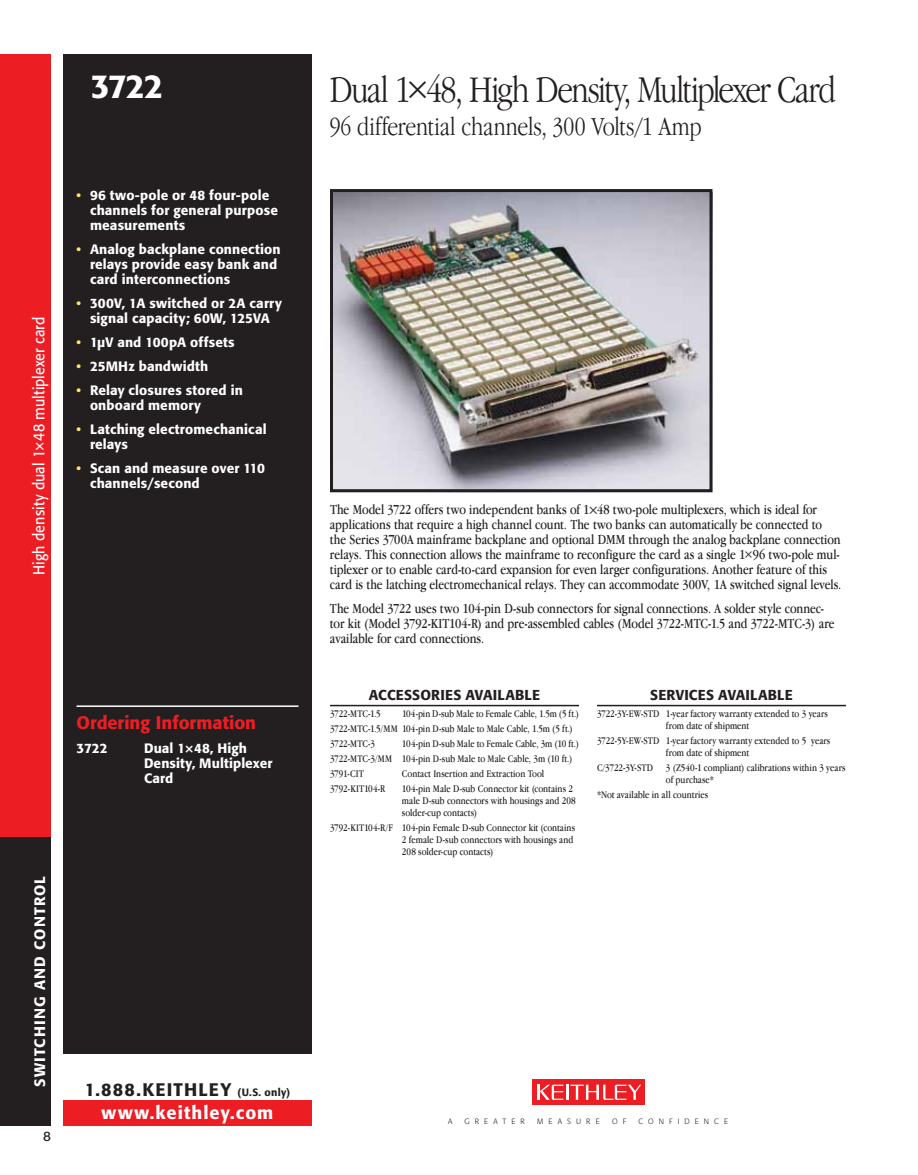
<style>
.page{position:relative;width:918px;height:1175px;background:#fff}
.page>*{position:absolute;margin:0;border:0;box-sizing:border-box;transform-origin:0 0}
.t1{font:300 condensed 39px "Garamond IT Cby BT";letter-spacing:-.035em;color:#231f20}
.t2{font:500 33px "Formata";color:#fff}
.t3{font:300 condensed 27px "Garamond IT Cby BT";letter-spacing:-.005em;color:#231f20}
.t4{font:500 18px "Formata";letter-spacing:.065em;color:#231f20}
.t5{font:500 18px "Formata";letter-spacing:-.005em;color:#ed1d24}
.t6{font:500 18px "Formata";letter-spacing:.06em;color:#fff}
.t7{font:15.75px "Formata";letter-spacing:.005em;color:#fff;scale:.9 1}
.t8{font:500 15px "Formata";letter-spacing:.075em;color:#fff}
.t9{font:condensed 14.25px/15px "Garamond IT Cby BT";color:#231f20}
.t10{font:500 14.25px "Formata";color:#231f20}
.t11{font:500 13.5px/15px "Formata";letter-spacing:.01em;color:#fff}
.t12{font:13.5px "Formata";color:#231f20}
.t13{font:condensed 10.5px/12px "Garamond IT Cby BT";color:#231f20}
.t14{font:300 7.65px "Formata";letter-spacing:.67em;color:#231f20}
.s1{color:#ffe76e}
.s2{font-family:"Myriad Pro";font-stretch:normal}
.s3{font-size:10.5px}
</style>
<div class="page">
<div style="left:63px;top:1100px;width:249px;height:25px;background:#ed1d24"></div>
<div style="left:0;top:54px;width:51px;height:783px;background:#ed1d24"></div>
<div style="left:63px;top:54px;width:249px;height:999px;background:#231f20"></div>
<div style="left:0;top:837px;width:51px;height:288px;background:#231f20"></div>
<div style="left:532px;top:1079px;width:113px;height:25px;background:#ed1d24"></div>
<svg style="left:537px;top:1084px;width:104px;height:15px"></svg>
<img style="left:334px;top:193px;width:375px;height:295px">
<div style="left:330px;top:189px;width:383px;height:303px;border:3px solid #231f20"></div>
<hr style="left:76px;top:705px;width:222px;height:2px;background:#fff">
<hr style="left:330px;top:705px;width:249px;height:1px;background:#231f20">
<hr style="left:597px;top:705px;width:249px;height:1px;background:#231f20">
<h3 class="t7" style="left:29px;top:575px;width:288px;rotate:-90deg">High density dual 1×48 multiplexer card</h3>
<h3 class="t8" style="left:30px;top:1087px;width:213px;rotate:-90deg">SWITCHING AND CONTROL</h3>
<p class="t12" style="left:43px;top:1127px;width:9px">8</p>
<h2 class="t2" style="left:91px;top:66px;width:74px">3722</h2>
<h1 class="t1" style="left:330px;top:68px;width:508px">Dual 1×48, High Density, Multiplexer Card</h1>
<h3 class="t3" style="left:330px;top:111px;width:374px">96 differential channels, 300 Volts/1 Amp</h3>
<p class="t11" style="left:90px;top:187px;width:189px;text-indent:-14px"><span class="s1">•</span> 96 two-pole or 48 four-pole channels for general purpose measurements</p>
<p class="t11" style="left:90px;top:241px;width:192px;text-indent:-14px"><span class="s1">•</span> Analog backplane connection relays provide easy bank and card interconnections</p>
<p class="t11" style="left:76px;top:295px;width:207px;text-align:center"><span class="s1">•</span> 300V, 1A switched or 2A carry signal capacity; 60W, 125VA</p>
<p class="t11" style="left:76px;top:334px;width:160px"><span class="s1">•</span> 1µV and 100pA offsets</p>
<p class="t11" style="left:76px;top:358px;width:133px"><span class="s1">•</span> 25MHz bandwidth</p>
<p class="t11" style="left:90px;top:382px;width:154px;text-indent:-14px"><span class="s1">•</span> Relay closures stored in onboard memory</p>
<p class="t11" style="left:90px;top:421px;width:178px;text-indent:-14px"><span class="s1">•</span> Latching electromechanical relays</p>
<p class="t11" style="left:90px;top:460px;width:177px;text-indent:-14px"><span class="s1">•</span> Scan and measure over 110 channels/second</p>
<h3 class="t5" style="left:76px;top:712px;width:181px">Ordering Information</h3>
<p class="t11" style="left:76px;top:740px;width:33px">3722</p>
<p class="t11" style="left:144px;top:740px;width:130px">Dual 1×48, High<br>Density, Multiplexer<br>Card</p>
<p class="t9" style="left:330px;top:501px;width:513px">The Model 3722 offers two independent banks of 1<span class="s2">×</span>48 two-pole multiplexers, which is ideal for applications that require a high channel count. The two banks can automatically be connected to the Series 3700A mainframe backplane and optional DMM through the analog backplane connection relays. This connection allows the mainframe to reconfigure the card as a single 1×96 two-pole mul&shy;tiplexer or to enable card-to-card expansion for even larger configurations. Another feature of this card is the latching electromechanical relays. They can accommodate 300V, 1A switched signal levels.</p>
<h3 class="t9" style="left:330px;top:600px;width:506px">The Model 3722 uses two 104-pin D-sub connectors for signal connections. A solder style connec&shy;tor kit (Model 3792-KIT104-R) and pre-assembled cables (Model 3722-MTC-1.5 and 3722-MTC-3) are available for card connections.</h3>
<h3 class="t10" style="left:369px;top:686px;width:19px">Accessories</h3>
<h3 class="t10" style="left:466px;top:686px;width:19px">Availa</h3>
<h3 class="t10" style="left:515px;top:686px;width:18px">ble</h3>
<p class="t13" style="left:330px;top:707px;width:52px">3722-MTC-1.5</p>
<p class="t13" style="left:330px;top:706px;width:250px;line-height:15px;text-indent:72px">104-pin D-sub Male to Female Cable, 1.5m (5 ft.)<br>3722-MTC-1.5/MM 104-pin D-sub Male to Male Cable, 1.5m (5 ft.)<br>3722-MTC-3</p>
<p class="t13" style="left:330px;top:736px;width:250px;line-height:15px;text-indent:72px">104-pin D-sub Male to Female Cable, 3m (10 ft.)<br>3722-MTC-3/MM 104-pin D-sub Male to Male Cable, 3m (10 ft.)<br>3791-CIT</p>
<p class="t13" style="left:402px;top:767px;width:144px">Contact Insertion and Extraction Tool</p>
<p class="t13" style="left:330px;top:782px;width:57px">3792-KIT104-R</p>
<p class="t13" style="left:402px;top:782px;width:175px">104-pin Male D-sub Connector kit (contains 2 male D-sub connectors with housings and 208 solder-cup contacts)</p>
<p class="t13" style="left:402px;top:821px;width:175px;text-indent:-72px">3792-KIT104-R/F 104-pin Female D-sub Connector kit (contains<br>2 female D-sub connectors with housings and<br>208 solder-cup contacts)</p>
<h3 class="t10" style="left:650px;top:686px;width:17px">Services</h3>
<h3 class="t10" style="left:718px;top:686px;width:19px">Availa</h3>
<h3 class="t10" style="left:768px;top:686px;width:18px">ble</h3>
<p class="t13" style="left:666px;top:707px;width:163px;text-indent:-69px">3722-3Y-EW-STD 1-year factory warranty extended to 3 years from date of shipment</p>
<p class="t13" style="left:666px;top:734px;width:166px;text-indent:-69px">3722-5Y-EW-STD 1-year factory warranty extended to 5 years from date of shipment</p>
<p class="t13" style="left:666px;top:761px;width:181px;text-indent:-69px">C/3722-3Y-STD 3 (Z540-1 compliant) calibrations within 3 years of purchase*</p>
<p class="t13" style="left:597px;top:788px;width:113px">*Not available in all countries</p>
<h3 class="t4" style="left:85px;top:1078px;width:207px">1.888.KEITHLEY <span class="s3">(U.S. only)</span></h3>
<h3 class="t6" style="left:102px;top:1101px;width:173px">www.keithley.com</h3>
<p class="t14" style="left:448px;top:1117px;width:6px">A</p>
<p class="t14" style="left:465px;top:1117px;width:62px">GREATER</p>
<p class="t14" style="left:537px;top:1117px;width:64px">MEASURE</p>
<p class="t14" style="left:612px;top:1117px;width:16px">O F</p>
<p class="t14" style="left:638px;top:1117px;width:91px">CONFIDENCE</p>
</div>
